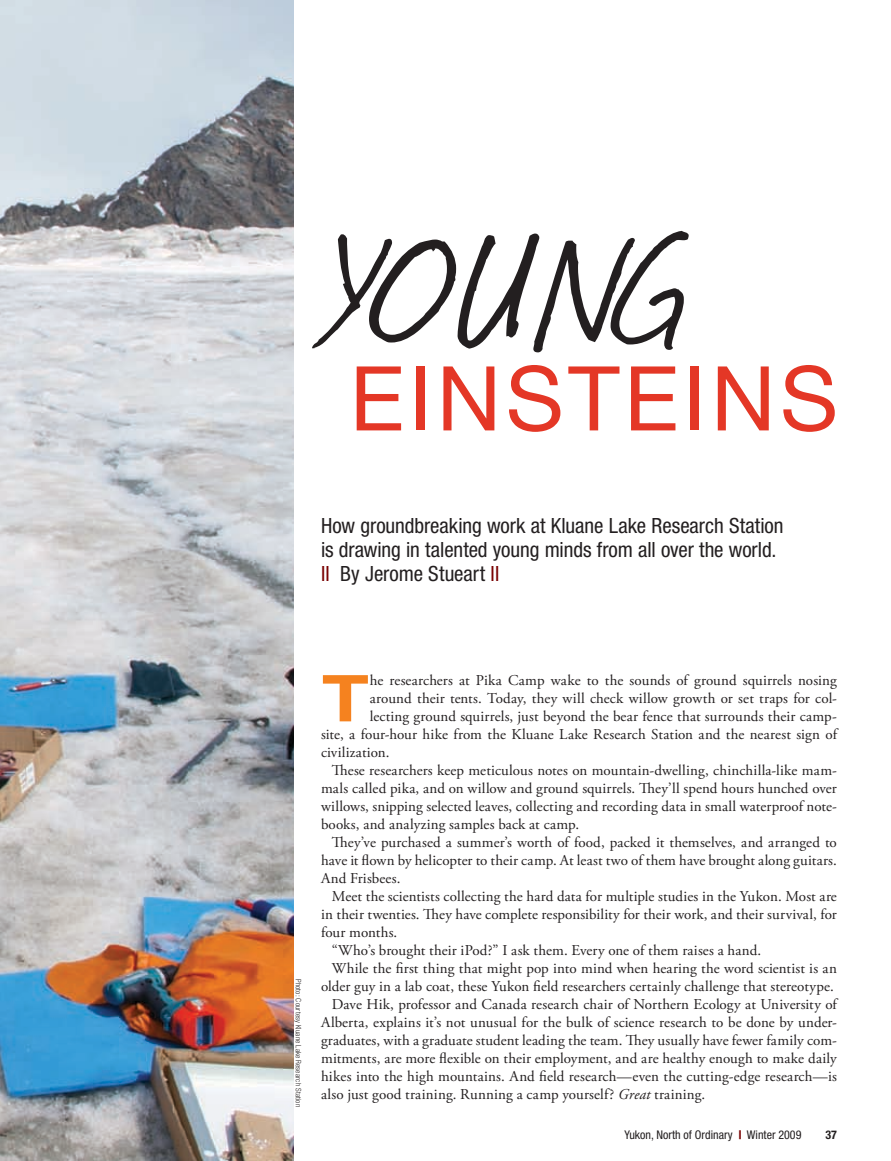
<style>
.page{position:relative;width:891px;height:1161px;background:#fff}
.page>*{position:absolute;margin:0;border:0;box-sizing:border-box;transform-origin:0 0}
.t1{font:180px "Journal";color:#231f20}
.t2{font:89.55px "Helvetica Neue";letter-spacing:.05em;color:#e43726}
.t3{font:700 67.8px "Gill Sans";color:#f5821f}
.t4{font:condensed 21px/24.5px "Helvetica Neue";letter-spacing:-.005em;color:#231f20}
.t5{font:15px "Adobe Garamond Pro";letter-spacing:.01em;color:#231f20}
.t6{font:condensed 12px "Helvetica Neue";color:#231f20}
.t7{font:700 condensed 12px "Helvetica Neue";color:#231f20}
.t8{font:300 condensed 7.5px "Helvetica Neue";letter-spacing:.02em;color:#231f20}
.s1{color:#790000}
.s2{font-style:italic}
.s3{font-weight:900;color:#790000}
</style>
<div class="page">
<img style="left:0;top:0;width:293px;height:1161px">
<h1 class="t1" style="left:323px;top:169px;width:363px">YOUNG</h1>
<h2 class="t2" style="left:350px;top:345px;width:490px">EINSTEINS</h2>
<h3 class="t4" style="left:321px;top:513px;width:464px">How groundbreaking work at Kluane Lake Research Station is drawing in talented young minds from all over the world.<br><span class="s1">II</span> By Jerome Stueart <span class="s1">II</span></h3>
<p class="t8" style="left:303px;top:979px;width:130px;rotate:90deg">Photo: Courtesy Kluane Lake Research Station</p>
<h3 class="t3" style="left:321px;top:658px;width:50px">T</h3>
<p class="t5" style="left:370px;top:672px;width:469px">he researchers at Pika Camp wake to the sounds of ground squirrels nosing</p>
<p class="t5" style="left:370px;top:690px;width:469px">around their tents. Today, they will check willow growth or set traps for col-</p>
<p class="t5" style="left:370px;top:708px;width:469px">lecting ground squirrels, just beyond the bear fence that surrounds their camp-</p>
<p class="t5" style="left:321px;top:726px;width:518px">site, a four-hour hike from the Kluane Lake Research Station and the nearest sign of</p>
<p class="t5" style="left:321px;top:744px;width:70px">civilization.</p>
<p class="t5" style="left:332px;top:762px;width:507px">These researchers keep meticulous notes on mountain-dwelling, chinchilla-like mam-</p>
<p class="t5" style="left:321px;top:780px;width:517px">mals called pika, and on willow and ground squirrels. They’ll spend hours hunched over</p>
<p class="t5" style="left:321px;top:798px;width:517px">willows, snipping selected leaves, collecting and recording data in small waterproof note-</p>
<p class="t5" style="left:321px;top:816px;width:260px">books, and analyzing samples back at camp.</p>
<p class="t5" style="left:332px;top:834px;width:507px">They’ve purchased a summer’s worth of food, packed it themselves, and arranged to</p>
<p class="t5" style="left:321px;top:852px;width:517px">have it flown by helicopter to their camp. At least two of them have brought along guitars.</p>
<p class="t5" style="left:321px;top:870px;width:81px">And Frisbees.</p>
<p class="t5" style="left:332px;top:888px;width:507px">Meet the scientists collecting the hard data for multiple studies in the Yukon. Most are</p>
<p class="t5" style="left:321px;top:906px;width:517px">in their twenties. They have complete responsibility for their work, and their survival, for</p>
<p class="t5" style="left:321px;top:924px;width:78px">four months.</p>
<p class="t5" style="left:332px;top:942px;width:431px">“Who’s brought their iPod?” I ask them. Every one of them raises a hand.</p>
<p class="t5" style="left:332px;top:960px;width:507px">While the first thing that might pop into mind when hearing the word scientist is an</p>
<p class="t5" style="left:321px;top:978px;width:515px">older guy in a lab coat, these Yukon field researchers certainly challenge that stereotype.</p>
<p class="t5" style="left:332px;top:996px;width:507px">Dave Hik, professor and Canada research chair of Northern Ecology at University of</p>
<p class="t5" style="left:321px;top:1014px;width:517px">Alberta, explains it’s not unusual for the bulk of science research to be done by under-</p>
<p class="t5" style="left:321px;top:1032px;width:517px">graduates, with a graduate student leading the team. They usually have fewer family com-</p>
<p class="t5" style="left:321px;top:1050px;width:517px">mitments, are more flexible on their employment, and are healthy enough to make daily</p>
<p class="t5" style="left:321px;top:1068px;width:517px">hikes into the high mountains. And field research—even the cutting-edge research—is</p>
<p class="t5" style="left:321px;top:1086px;width:386px">also just good training. Running a camp yourself? <span class="s2">Great</span> training.</p>
<p class="t6" style="left:625px;top:1128px;width:178px">Yukon, North of Ordinary <span class="s3">|</span> Winter 2009</p>
<p class="t7" style="left:825px;top:1127px;width:13px">37</p>
</div>
